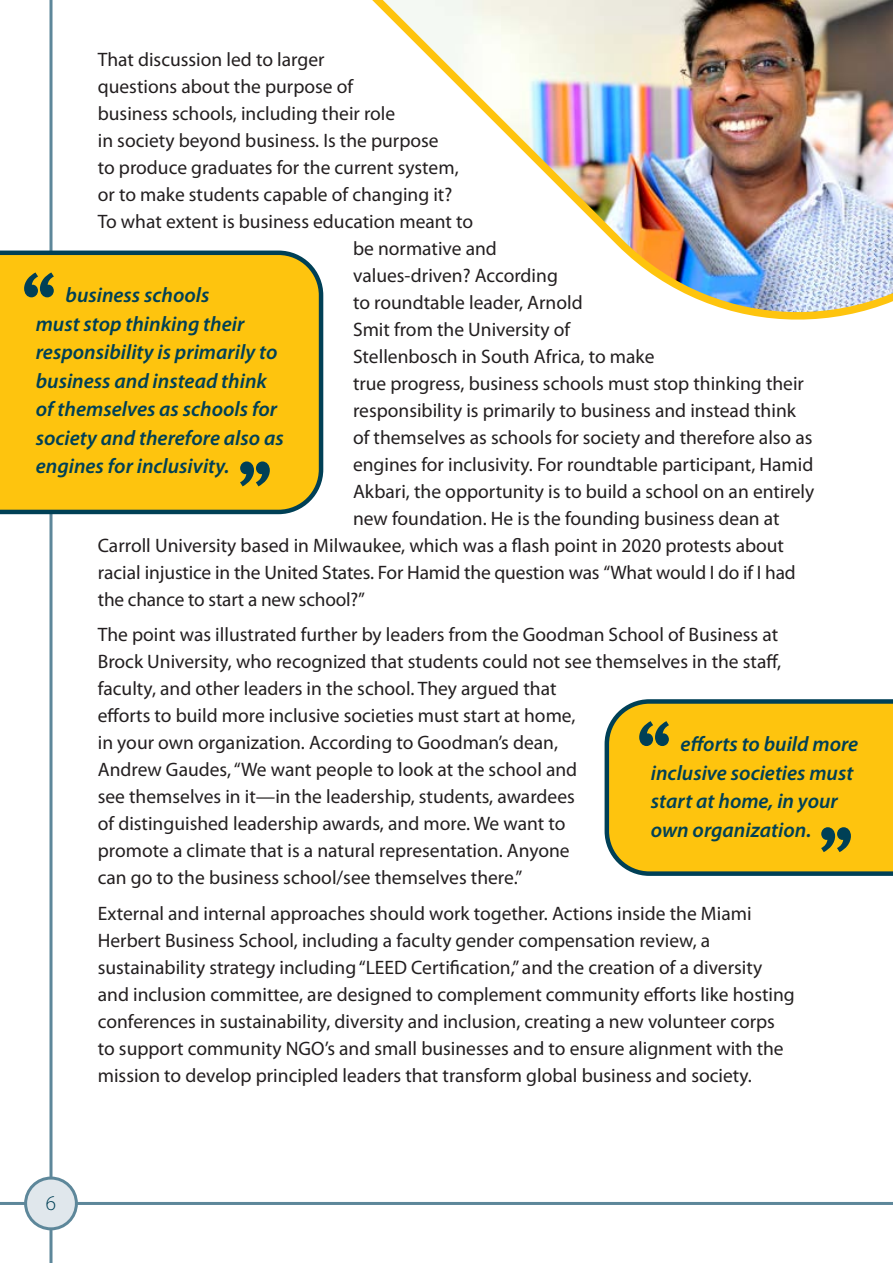
<style>
.page{position:relative;width:893px;height:1263px;background:#fff}
.page>*{position:absolute;margin:0;border:0;box-sizing:border-box;transform-origin:0 0}
.t1{font:93px "Meta Pro";color:#004056}
.t2{font:italic 600 21px/28.5px "Myriad Pro";color:#004056}
.t3{font:300 21px "Myriad Pro";color:#004056}
.TEXT{font:19.5px/27px "Myriad Pro";color:#231f20}
</style>
<div class="page">
<hr style="left:0;top:1202px;width:893px;height:3px;background:#5d879a">
<hr style="left:50px;top:0;width:3px;height:1263px;background:#5d879a">
<div style="left:26px;top:1178px;width:50px;height:51px;background:#e0e7ec;border-radius:50%"></div>
<div style="left:24px;top:1176px;width:54px;height:54px;border:3px solid #5d879a;border-radius:50%"></div>
<svg style="left:605px;top:699px;width:288px;height:177px;background:#eabb1a"></svg>
<div style="left:0;top:251px;width:323px;height:263px;background:#fec40e"></div>
<img style="left:37px;top:0;width:856px;height:351px">
<p class="TEXT" style="left:98px;top:45px;width:228px">That discussion led to larger</p>
<p class="TEXT" style="left:98px;top:72px;width:257px">questions about the purpose of</p>
<p class="TEXT" style="left:98px;top:99px;width:299px">business schools, including their role</p>
<p class="TEXT" style="left:98px;top:126px;width:342px">in society beyond business. Is the purpose</p>
<p class="TEXT" style="left:98px;top:153px;width:362px">to produce graduates for the current system,</p>
<p class="TEXT" style="left:98px;top:180px;width:356px">or to make students capable of changing it?</p>
<p class="TEXT" style="left:98px;top:207px;width:377px">To what extent is business education meant to</p>
<p class="TEXT" style="left:353px;top:234px;width:145px">be normative and</p>
<p class="TEXT" style="left:353px;top:261px;width:206px">values-driven? According</p>
<p class="TEXT" style="left:353px;top:288px;width:231px">to roundtable leader, Arnold</p>
<p class="TEXT" style="left:353px;top:315px;width:219px">Smit from the University of</p>
<p class="TEXT" style="left:353px;top:342px;width:303px">Stellenbosch in South Africa, to make</p>
<p class="TEXT" style="left:353px;top:369px;width:452px">true progress, business schools must stop thinking their</p>
<p class="TEXT" style="left:353px;top:396px;width:444px">responsibility is primarily to business and instead think</p>
<p class="TEXT" style="left:353px;top:423px;width:461px">of themselves as schools for society and therefore also as</p>
<p class="TEXT" style="left:353px;top:450px;width:462px">engines for inclusivity. For roundtable participant, Hamid</p>
<p class="TEXT" style="left:353px;top:477px;width:463px">Akbari, the opportunity is to build a school on an entirely</p>
<p class="TEXT" style="left:353px;top:504px;width:428px">new foundation. He is the founding business dean at</p>
<p class="TEXT" style="left:98px;top:531px;width:688px">Carroll University based in Milwaukee, which was a flash point in 2020 protests about</p>
<p class="TEXT" style="left:98px;top:558px;width:699px">racial injustice in the United States. For Hamid the question was “What would I do if I had</p>
<p class="TEXT" style="left:98px;top:585px;width:269px">the chance to start a new school?”</p>
<p class="TEXT" style="left:98px;top:621px;width:685px">The point was illustrated further by leaders from the Goodman School of Business at Brock University, who recognized that students could not see themselves in the staff, faculty, and other leaders in the school. They argued that<br>efforts to build more inclusive societies must start at home,<br>in your own organization. According to Goodman’s dean,<br>Andrew Gaudes, “We want people to look at the school and<br>see themselves in it—in the leadership, students, awardees<br>of distinguished leadership awards, and more. We want to<br>promote a climate that is a natural representation. Anyone<br>can go to the business school/see themselves there.”</p>
<p class="TEXT" style="left:98px;top:899px;width:698px">External and internal approaches should work together. Actions inside the Miami Herbert Business School, including a faculty gender compensation review, a sustainability strategy including “LEED Certification,” and the creation of a diversity and inclusion committee, are designed to complement community efforts like hosting conferences in sustainability, diversity and inclusion, creating a new volunteer corps to support community NGO’s and small businesses and to ensure alignment with the mission to develop principled leaders that transform global business and society.</p>
<p class="t1" style="left:18px;top:247px;width:42px">‘‘</p>
<p class="t2" style="left:36px;top:281px;width:249px;text-indent:30px">business schools<br>must stop thinking their responsibility is primarily to business and instead think of themselves as schools for society and therefore also as engines for inclusivity.</p>
<p class="t1" style="left:235px;top:435px;width:42px">’’</p>
<p class="t1" style="left:633px;top:696px;width:42px">‘‘</p>
<p class="t2" style="left:651px;top:729px;width:209px;text-indent:30px">efforts to build more inclusive societies must start at home, in your own organization.</p>
<p class="t1" style="left:816px;top:801px;width:42px">’’</p>
<p class="t3" style="left:46px;top:1190px;width:12px">6</p>
</div>
